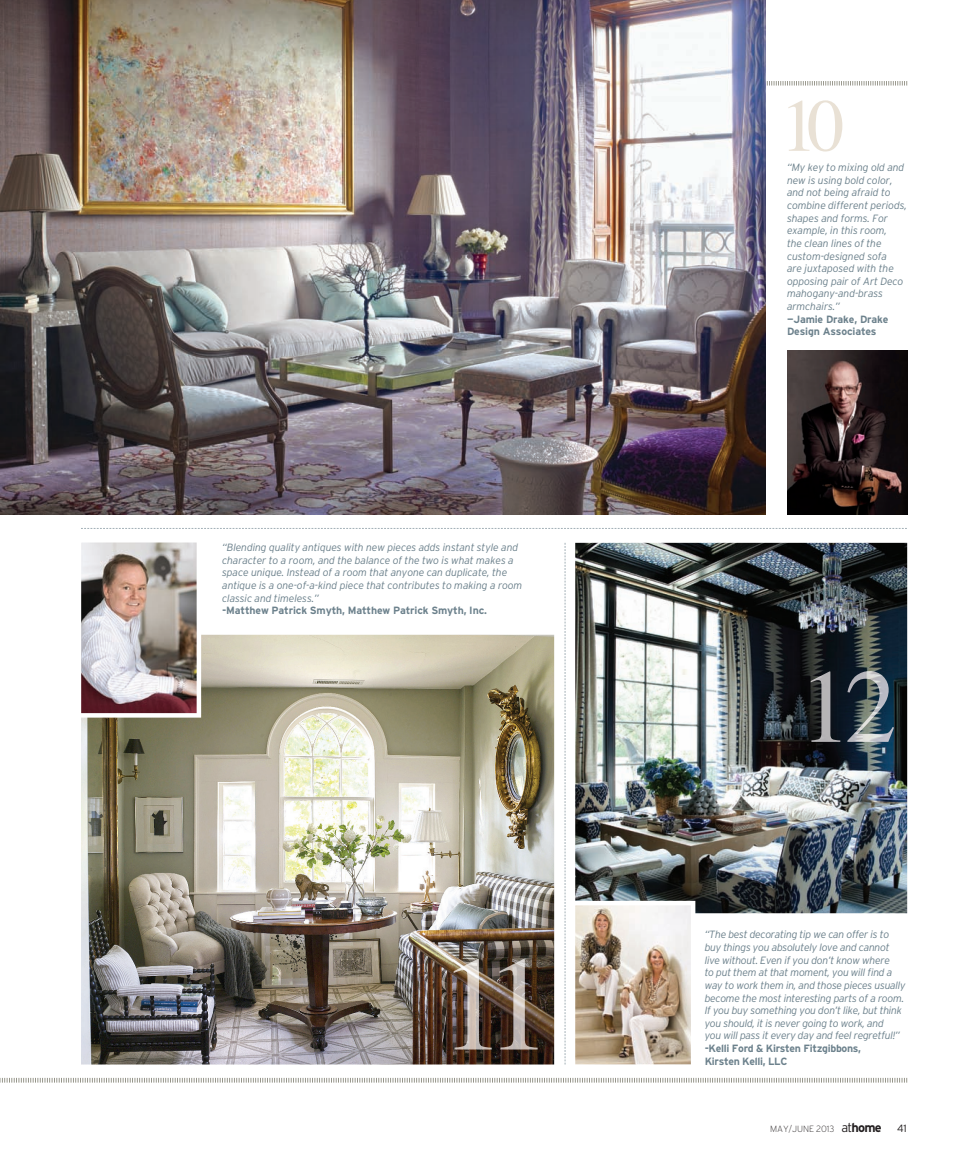
<style>
.page{position:relative;width:972px;height:1175px;background:#fff}
.page>*{position:absolute;margin:0;border:0;box-sizing:border-box;transform-origin:0 0}
.t1{font:75px "Times";color:#e9e1d5}
.t2{font:italic 300 10.5px/12.6px "Interstate";letter-spacing:-.015em;color:#6c818c}
.t3{font:700 10.5px/12.6px "Interstate";letter-spacing:-.015em;color:#6c818c}
.t4{font:200 9px "Interstate";letter-spacing:-.01em;color:#231f20}
.s1{font-weight:300;font-size:12.75px}
.s2{font-weight:700;font-size:12.75px}
.s3{font-weight:300;font-size:10.5px}
</style>
<div class="page">
<img style="left:81px;top:634px;width:473px;height:430px">
<img style="left:695px;top:543px;width:212px;height:370px">
<img style="left:81px;top:542px;width:120px;height:175px">
<img style="left:787px;top:350px;width:121px;height:164px">
<svg style="left:81px;top:528px;width:826px;height:1px"></svg>
<img style="left:565px;top:543px;width:130px;height:522px">
<svg style="left:0;top:1077px;width:907px;height:5px"></svg>
<svg style="left:766px;top:81px;width:141px;height:5px"></svg>
<img style="left:0;top:0;width:766px;height:514px">
<img style="left:453px;top:958px;width:85px;height:92px">
<img style="left:454px;top:958px;width:84px;height:91px">
<img style="left:811px;top:671px;width:83px;height:71px">
<p class="t2" style="left:222px;top:541px;width:302px">“Blending quality antiques with new pieces adds instant style and character to a room, and the balance of the two is what makes a space unique. Instead of a room that anyone can duplicate, the antique is a one-of-a-kind piece that contributes to making a room classic and timeless.”</p>
<p class="t3" style="left:222px;top:604px;width:266px">-Matthew Patrick Smyth, Matthew Patrick Smyth, Inc.</p>
<h1 class="t1" style="left:780px;top:55px;width:67px">10</h1>
<p class="t2" style="left:787px;top:161px;width:121px">“My key to mixing old and new is using bold color, and not being afraid to combine different periods, shapes and forms. For example, in this room,<br>the clean lines of the custom-designed sofa<br>are juxtaposed with the opposing pair of Art Deco mahogany-and-brass armchairs.”</p>
<p class="t3" style="left:787px;top:312px;width:103px">—Jamie Drake, Drake<br>Design Associates</p>
<p class="t2" style="left:705px;top:928px;width:203px">“The best decorating tip we can offer is to buy things you absolutely love and cannot live without. Even if you don’t know where<br>to put them at that moment, you will find a way to work them in, and those pieces usually become the most interesting parts of a room.<br>If you buy something you don’t like, but think you should, it is never going to work, and<br>you will pass it every day and feel regretful!”</p>
<p class="t3" style="left:705px;top:1041px;width:158px">-Kelli Ford &amp; Kirsten Fitzgibbons,<br>Kirsten Kelli, LLC</p>
<p class="t4" style="left:770px;top:1123px;width:138px">MAY/JUNE 2013 <span class="s1">at</span><span class="s2">home</span> <span class="s3">41</span></p>
</div>
